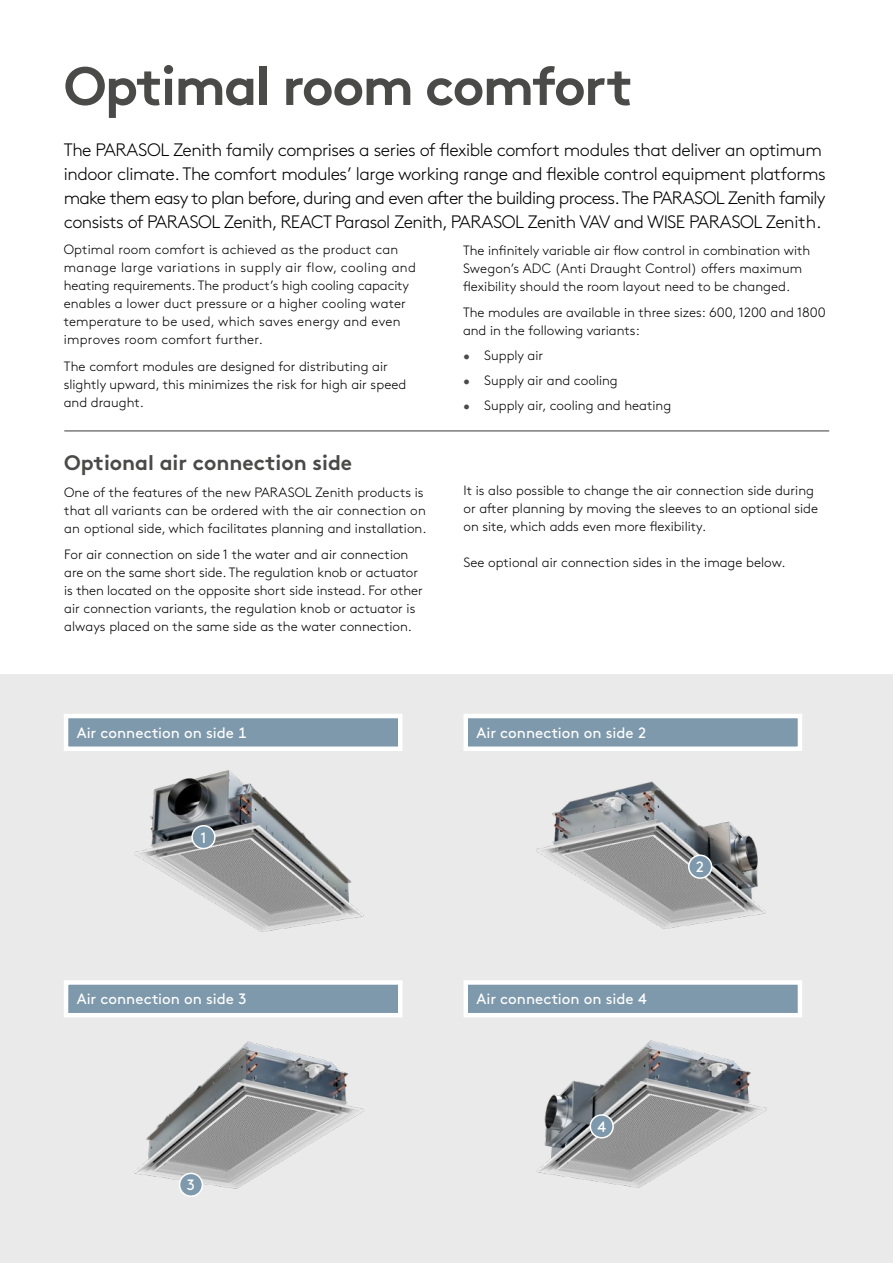
<style>
.page{position:relative;width:893px;height:1263px;background:#fff}
.page>*{position:absolute;margin:0;border:0;box-sizing:border-box;transform-origin:0 0}
.t1{font:700 54px "Swegon Brown";letter-spacing:-.03em;color:#4a4a49}
.t2{font:700 21px "Swegon Brown";color:#4a4a49}
.t3{font:300 18px/24px "Swegon Brown";letter-spacing:-.025em;color:#000}
.t4{font:15px "Swegon Brown";color:#fff}
.t5{font:300 13.5px/18px "Swegon Brown";color:#000}
.s1{color:#4a4a49}
</style>
<div class="page">
<hr style="left:64px;top:430px;width:765px;height:2px;background:#7c7b7b">
<img style="left:0;top:674px;width:382px;height:245px">
<img style="left:382px;top:674px;width:511px;height:244px">
<img style="left:0;top:919px;width:359px;height:344px">
<img style="left:359px;top:918px;width:534px;height:345px">
<div style="left:66px;top:716px;width:334px;height:33px;background:#7e99ac"></div>
<div style="left:64px;top:714px;width:338px;height:37px;border:4px solid #fff"></div>
<div style="left:466px;top:716px;width:334px;height:33px;background:#7e99ac"></div>
<div style="left:463px;top:714px;width:339px;height:37px;border:4px solid #fff"></div>
<div style="left:66px;top:982px;width:334px;height:33px;background:#7e99ac"></div>
<div style="left:64px;top:980px;width:338px;height:37px;border:4px solid #fff"></div>
<div style="left:466px;top:982px;width:334px;height:33px;background:#7e99ac"></div>
<div style="left:463px;top:980px;width:339px;height:37px;border:4px solid #fff"></div>
<div style="left:192px;top:826px;width:23px;height:22px;background:#7e99ac;border-radius:50%"></div>
<div style="left:191px;top:825px;width:25px;height:24px;border:2px solid #fff;border-radius:50%"></div>
<div style="left:180px;top:1173px;width:22px;height:23px;background:#7e99ac;border-radius:50%"></div>
<div style="left:179px;top:1172px;width:24px;height:25px;border:2px solid #fff;border-radius:50%"></div>
<div style="left:689px;top:855px;width:23px;height:23px;background:#7e99ac;border-radius:50%"></div>
<div style="left:688px;top:854px;width:24px;height:25px;border:2px solid #fff;border-radius:50%"></div>
<div style="left:590px;top:1115px;width:23px;height:23px;background:#7e99ac;border-radius:50%"></div>
<div style="left:589px;top:1114px;width:25px;height:24px;border:2px solid #fff;border-radius:50%"></div>
<h1 class="t1" style="left:64px;top:42px;width:571px">Optimal room comfort</h1>
<p class="t3" style="left:64px;top:136px;width:764px">The PARASOL Zenith family comprises a series of flexible comfort modules that deliver an optimum indoor climate. The comfort modules’ large working range and flexible control equipment platforms make them easy to plan before, during and even after the building process. The PARASOL Zenith family consists of PARASOL Zenith, REACT Parasol Zenith, PARASOL Zenith VAV and WISE PARASOL Zenith.</p>
<p class="t5" style="left:64px;top:240px;width:354px">Optimal room comfort is achieved as the product can manage large variations in supply air flow, cooling and heating requirements. The product’s high cooling capacity enables a lower duct pressure or a higher cooling water temperature to be used, which saves energy and even improves room comfort further.</p>
<p class="t5" style="left:64px;top:356px;width:344px">The comfort modules are designed for distributing air slightly upward, this minimizes the risk for high air speed and draught.</p>
<p class="t5" style="left:463px;top:240px;width:349px">The infinitely variable air flow control in combination with<br>Swegon’s ADC (Anti Draught Control) offers maximum flexibility should the room layout need to be changed.</p>
<p class="t5" style="left:463px;top:303px;width:364px">The modules are available in three sizes: 600, 1200 and 1800 and in the following variants:</p>
<p class="t5" style="left:463px;top:346px;width:82px"><span class="s1">•</span> Supply air</p>
<p class="t5" style="left:463px;top:371px;width:156px"><span class="s1">•</span> Supply air and cooling</p>
<p class="t5" style="left:463px;top:396px;width:210px"><span class="s1">•</span> Supply air, cooling and heating</p>
<h2 class="t2" style="left:64px;top:446px;width:289px">Optional air connection side</h2>
<p class="t5" style="left:64px;top:482px;width:364px">One of the features of the new PARASOL Zenith products is that all variants can be ordered with the air connection on an optional side, which facilitates planning and installation.</p>
<p class="t5" style="left:64px;top:545px;width:360px">For air connection on side 1 the water and air connection are on the same short side. The regulation knob or actuator is then located on the opposite short side instead. For other air connection variants, the regulation knob or actuator is always placed on the same side as the water connection.</p>
<p class="t5" style="left:463px;top:481px;width:356px">It is also possible to change the air connection side during or after planning by moving the sleeves to an optional side on site, which adds even more flexibility.</p>
<p class="t5" style="left:463px;top:553px;width:323px">See optional air connection sides in the image below.</p>
<p class="t4" style="left:77px;top:721px;width:172px">Air connection on side 1</p>
<p class="t4" style="left:476px;top:721px;width:172px">Air connection on side 2</p>
<p class="t4" style="left:200px;top:826px;width:8px">1</p>
<p class="t4" style="left:77px;top:988px;width:172px">Air connection on side 3</p>
<p class="t4" style="left:476px;top:988px;width:172px">Air connection on side 4</p>
<p class="t4" style="left:187px;top:1173px;width:10px">3</p>
<p class="t4" style="left:597px;top:1115px;width:10px">4</p>
<p class="t4" style="left:696px;top:855px;width:9px">2</p>
</div>
